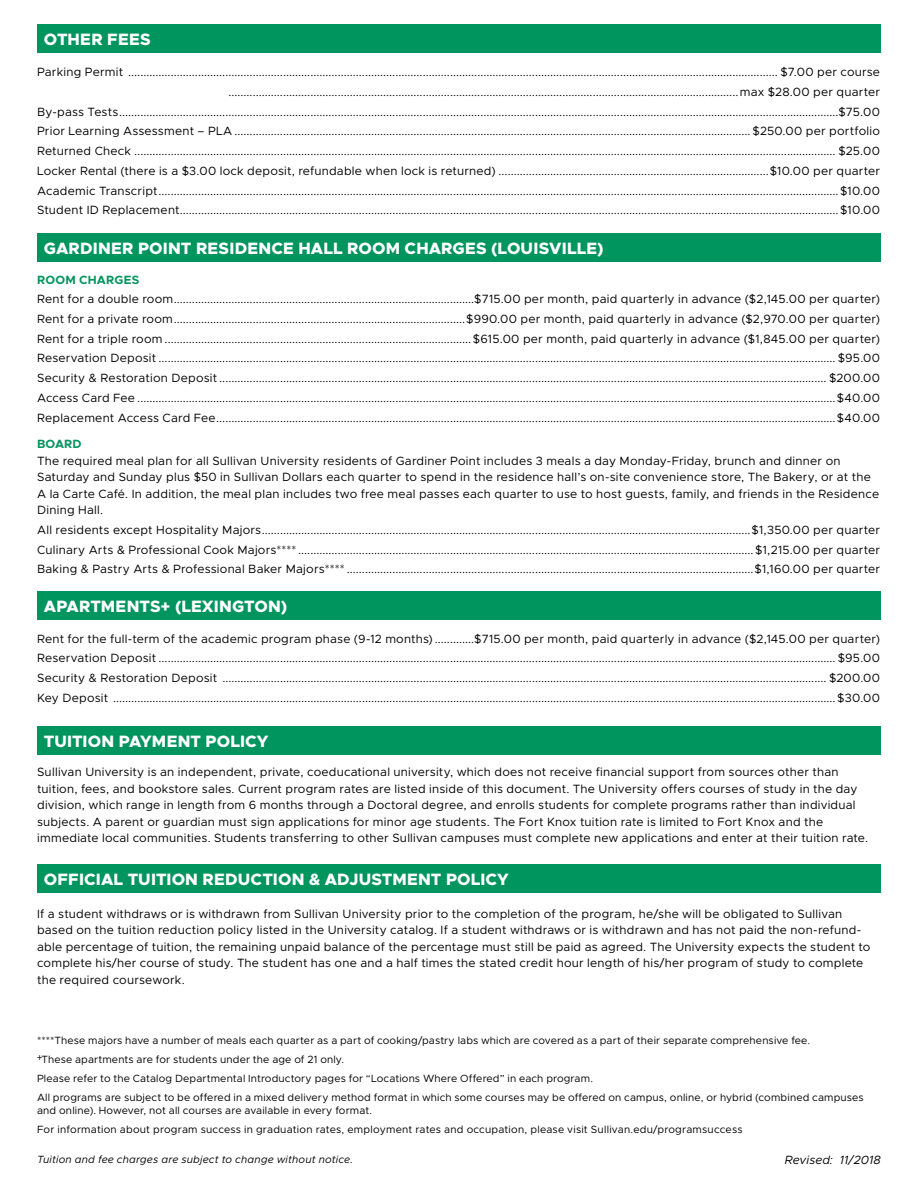
<style>
.page{position:relative;width:918px;height:1188px;background:#fff}
.page>*{position:absolute;margin:0;border:0;box-sizing:border-box;transform-origin:0 0}
.t1{font:800 16.5px "Metropolis";letter-spacing:.01em;color:#fff}
.t2{font:12px/19.8px "Metropolis";letter-spacing:.02em;color:#000}
.t3{font:700 12px "Metropolis";letter-spacing:.015em;color:#00945e}
.t4{font:italic 12px "Metropolis";letter-spacing:.01em;color:#000}
.t5{font:10.5px/18.9px "Metropolis";letter-spacing:.01em;color:#000}
.t6{font:italic 10.5px "Metropolis";letter-spacing:.02em;color:#000}
.s1{font-family:"Source Sans Pro"}
</style>
<div class="page">
<div style="left:37px;top:24px;width:844px;height:28px;background:#00945e"></div>
<div style="left:37px;top:234px;width:844px;height:28px;background:#00945e"></div>
<div style="left:37px;top:592px;width:844px;height:28px;background:#00945e"></div>
<div style="left:37px;top:726px;width:844px;height:28px;background:#00945e"></div>
<div style="left:37px;top:865px;width:844px;height:28px;background:#00945e"></div>
<h1 class="t1" style="left:44px;top:28px;width:108px">OTHER FEES</h1>
<p class="t2" style="left:37px;top:62px;width:845px;text-align:right">Parking Permit ...................................................................................................................................................................................................................... $7.00 per course ........................................................................................................................................................................max $28.00 per quarter<br>By-pass Tests.............................................................................................................................................................................................................................................$75.00<br>Prior Learning Assessment – PLA .......................................................................................................................................................................... $250.00 per portfolio Returned Check ....................................................................................................................................................................................................................................... $25.00<br>Locker Rental (there is a $3.00 lock deposit, refundable when lock is returned) .........................................................................................$10.00 per quarter Academic Transcript................................................................................................................................................................................................................................$10.00<br>Student ID Replacement.........................................................................................................................................................................................................................$10.00</p>
<h1 class="t1" style="left:44px;top:238px;width:561px">GARDINER POINT RESIDENCE HALL ROOM CHARGES (LOUISVILLE)</h1>
<p class="t3" style="left:37px;top:272px;width:104px">ROOM CHARGES</p>
<p class="t2" style="left:37px;top:289px;width:845px;text-align:justify">Rent for a double room...................................................................................................$715.00 per month, paid quarterly in advance ($2,145.00 per quarter)<br>Rent for a private room................................................................................................$990.00 per month, paid quarterly in advance ($2,970.00 per quarter)<br>Rent for a triple room .....................................................................................................$615.00 per month, paid quarterly in advance ($1,845.00 per quarter)<br>Reservation Deposit ............................................................................................................................................................................................................................... $95.00<br>Security &amp; Restoration Deposit ........................................................................................................................................................................................................ $200.00<br>Access Card Fee ......................................................................................................................................................................................................................................$40.00<br>Replacement Access Card Fee............................................................................................................................................................................................................$40.00</p>
<p class="t3" style="left:37px;top:436px;width:46px">BOARD</p>
<p class="t2" style="left:37px;top:452px;width:844px;line-height:16.5px">The required meal plan for all Sullivan University residents of Gardiner Point includes 3 meals a day Monday-Friday, brunch and dinner on Saturday and Sunday plus $50 in Sullivan Dollars each quarter to spend in the residence hall’s on-site convenience store, The Bakery, or at the A la Carte Café. In addition, the meal plan includes two free meal passes each quarter to use to host guests, family, and friends in the Residence Dining Hall.</p>
<p class="t2" style="left:37px;top:520px;width:845px;text-align:justify">All residents except Hospitality Majors.................................................................................................................................................................$1,350.00 per quarter Culinary Arts &amp; Professional Cook Majors**** ......................................................................................................................................................$1,215.00 per quarter Baking &amp; Pastry Arts &amp; Professional Baker Majors**** ......................................................................................................................................$1,160.00 per quarter</p>
<h1 class="t1" style="left:44px;top:596px;width:245px">APARTMENTS+ (LEXINGTON)</h1>
<p class="t2" style="left:37px;top:629px;width:845px;text-align:justify">Rent for the full-term of the academic program phase (9-12 months).............$715.00 per month, paid quarterly in advance ($2,145.00 per quarter)<br>Reservation Deposit ............................................................................................................................................................................................................................... $95.00<br>Security &amp; Restoration Deposit ....................................................................................................................................................................................................... $200.00<br>Key Deposit ..............................................................................................................................................................................................................................................$30.00</p>
<h1 class="t1" style="left:44px;top:730px;width:226px">TUITION PAYMENT POLICY</h1>
<p class="t2" style="left:37px;top:764px;width:833px;line-height:16.5px">Sullivan University is an independent, private, coeducational university, which does not receive financial support from sources other than tuition, fees, and bookstore sales. Current program rates are listed inside of this document. The University offers courses of study in the day division, which range in length from 6 months through a Doctoral degree, and enrolls students for complete programs rather than individual subjects. A parent or guardian must sign applications for minor age students. The Fort Knox tuition rate is limited to Fort Knox and the immediate local communities. Students transferring to other Sullivan campuses must complete new applications and enter at their tuition rate.</p>
<h1 class="t1" style="left:44px;top:869px;width:466px">OFFICIAL TUITION REDUCTION &amp; ADJUSTMENT POLICY</h1>
<p class="t2" style="left:37px;top:905px;width:835px;line-height:16.5px">If a student withdraws or is withdrawn from Sullivan University prior to the completion of the program, he/she will be obligated to Sullivan based on the tuition reduction policy listed in the University catalog. If a student withdraws or is withdrawn and has not paid the non-refund&shy;able percentage of tuition, the remaining unpaid balance of the percentage must still be paid as agreed. The University expects the student to complete his/her course of study. The student has one and a half times the stated credit hour length of his/her program of study to complete the required coursework.</p>
<p class="t5" style="left:37px;top:1031px;width:828px">****These majors have a number of meals each quarter as a part of cooking/pastry labs which are covered as a part of their separate comprehensive fee.<br><span class="s1">+</span>These apartments are for students under the age of 21 only.<br>Please refer to the Catalog Departmental Introductory pages for “Locations Where Offered” in each program.<br>All programs are subject to be offered in a mixed delivery method format in which some courses may be offered on campus, online, or hybrid (combined campuses</p>
<p class="t5" style="left:37px;top:1101px;width:707px">and online). However, not all courses are available in every format.<br>For information about program success in graduation rates, employment rates and occupation, please visit Sullivan.edu/programsuccess</p>
<p class="t6" style="left:37px;top:1153px;width:318px">Tuition and fee charges are subject to change without notice.</p>
<p class="t4" style="left:785px;top:1152px;width:98px">Revised: 11/2018</p>
</div>
